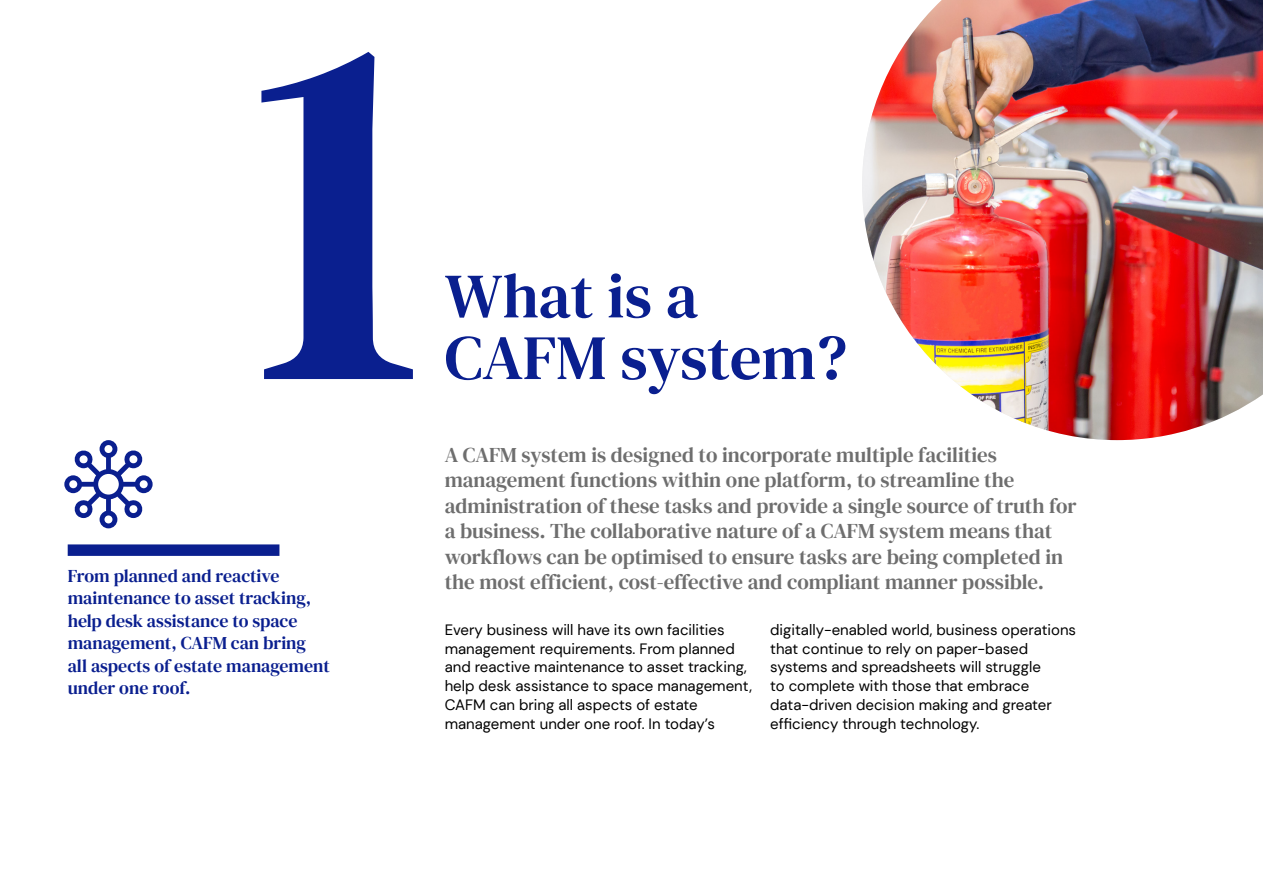
<style>
.page{position:relative;width:1263px;height:893px;background:#fff}
.page>*{position:absolute;margin:0;border:0;box-sizing:border-box;transform-origin:0 0}
.t1{font:506.4px "DM Serif Text";color:#0a1f8f}
.t2{font:63px/61.7px "DM Serif Text";letter-spacing:-.005em;color:#0a1f8f}
.t3{font:21px/25.5px "DM Serif Text";color:#6e6e6e}
.t4{font:18px/22.5px "DM Serif Text";color:#0a1f8f}
.t5{font:15px/18.8px "DM Sans";color:#000}
</style>
<div class="page">
<div style="left:68px;top:544px;width:211px;height:12px;background:#0a1f8f"></div>
<img style="left:862px;top:0;width:401px;height:440px">
<svg style="left:64px;top:440px;width:89px;height:88px"></svg>
<h1 class="t1" style="left:249px;top:-86px;width:177px">1</h1>
<p class="t4" style="left:68px;top:565px;width:264px">From planned and reactive maintenance to asset tracking, help desk assistance to space management, CAFM can bring all aspects of estate management under one roof.</p>
<h2 class="t2" style="left:445px;top:266px;width:404px">What is a<br>CAFM system?</h2>
<p class="t3" style="left:445px;top:442px;width:633px">A CAFM system is designed to incorporate multiple facilities management functions within one platform, to streamline the administration of these tasks and provide a single source of truth for a business. The collaborative nature of a CAFM system means that workflows can be optimised to ensure tasks are being completed in the most efficient, cost-effective and compliant manner possible.</p>
<p class="t5" style="left:770px;top:620px;width:307px">digitally-enabled world, business operations that continue to rely on paper-based systems and spreadsheets will struggle<br>to complete with those that embrace data-driven decision making and greater efficiency through technology.</p>
<p class="t5" style="left:445px;top:620px;width:309px">Every business will have its own facilities management requirements. From planned and reactive maintenance to asset tracking, help desk assistance to space management, CAFM can bring all aspects of estate management under one roof. In today’s</p>
</div>
